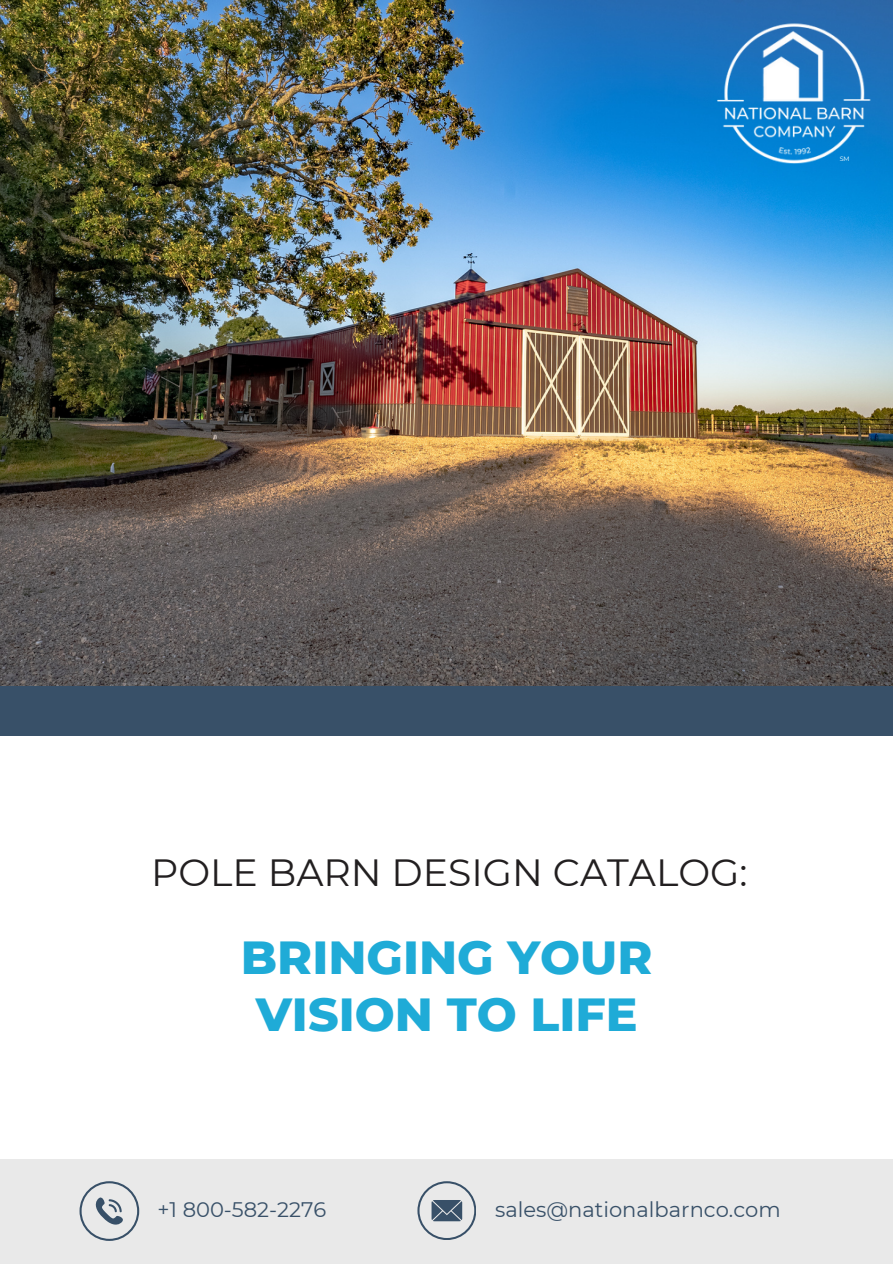
<style>
.page{position:relative;width:893px;height:1264px;background:#fff}
.page>*{position:absolute;margin:0;border:0;box-sizing:border-box;transform-origin:0 0}
.t1{font:800 47.4px/57px "Montserrat";color:#1fabd7;text-align:center}
.t2{font:37.8px "Montserrat";color:#221f20}
.t3{font:21px "Montserrat";color:#385068}
.t4{font:6.3px "Montserrat";color:#f8fdff}
</style>
<div class="page">
<img style="left:0;top:0;width:892px;height:686px">
<div style="left:0;top:686px;width:892px;height:49px;background:#385068"></div>
<div style="left:0;top:1159px;width:892px;height:104px;background:#e9e9e9"></div>
<svg style="left:79px;top:1181px;width:60px;height:59px"></svg>
<svg style="left:417px;top:1181px;width:59px;height:58px"></svg>
<img style="left:704px;top:4px;width:177px;height:176px">
<h3 class="t4" style="left:839px;top:155px;width:11px">SM</h3>
<h2 class="t2" style="left:151px;top:849px;width:597px">POLE BARN DESIGN CATALOG:</h2>
<p class="t1" style="left:241px;top:928px;width:413px">BRINGING YOUR<br>VISION TO LIFE</p>
<h1 class="t3" style="left:157px;top:1196px;width:170px">+1 800-582-2276</h1>
<p class="t3" style="left:495px;top:1196px;width:287px">sales@nationalbarnco.com</p>
</div>
